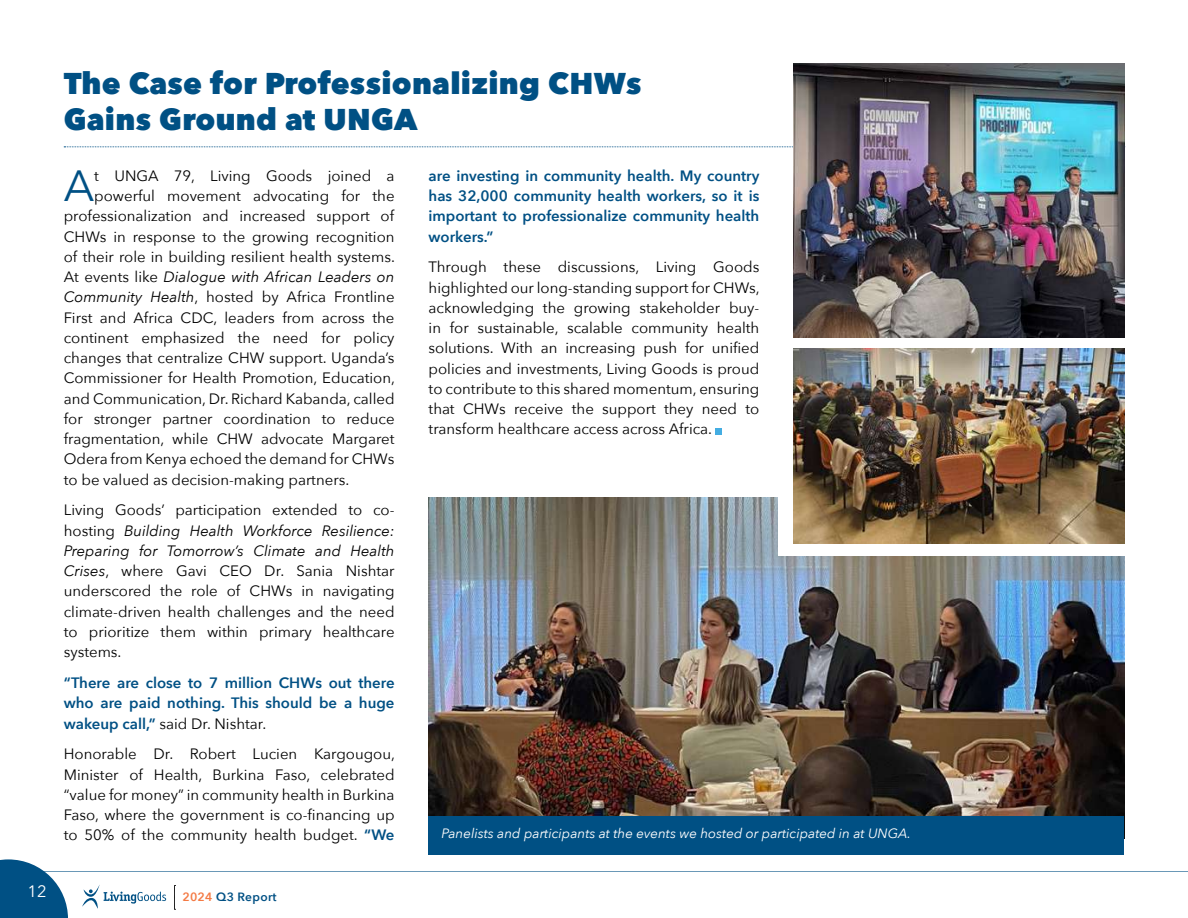
<style>
.page{position:relative;width:1188px;height:918px;background:#fff}
.page>*{position:absolute;margin:0;border:0;box-sizing:border-box;transform-origin:0 0}
.t1{font:43.65px "Avenir Next";color:#005084}
.t2{font:800 30px/36px "Avenir Next";letter-spacing:.01em;color:#005084}
.t3{font:16.5px "Avenir Next";color:#fff}
.t4{font:15px/20.2px "Avenir Next";color:#000;text-align:justify}
.t5{font:600 15px/20.2px "Avenir Next";color:#005084;text-align:justify}
.t6{font:italic 15px "Avenir Next";color:#000}
.t7{font:italic 13.5px "Avenir Next";color:#fff}
.t8{font:600 12px "Avenir Next";letter-spacing:.025em;color:#005084}
.s1{font-style:normal}
.s2{font-style:italic}
.s3{font-weight:400;color:#000}
.s4{font-weight:600;color:#005084}
.s5{color:#f47a44}
</style>
<div class="page">
<hr style="left:0;top:871px;width:1188px;height:1px;background:#005084">
<svg style="left:174px;top:885px;width:2px;height:25px"></svg>
<svg style="left:82px;top:885px;width:84px;height:24px"></svg>
<svg style="left:0;top:859px;width:68px;height:59px"></svg>
<svg style="left:64px;top:146px;width:1061px;height:1px"></svg>
<img style="left:793px;top:64px;width:331px;height:273px">
<img style="left:429px;top:498px;width:695px;height:318px">
<div style="left:429px;top:816px;width:695px;height:39px;background:#005084"></div>
<div style="left:715px;top:428px;width:7px;height:6px;background:#44ade2"></div>
<div style="left:778px;top:349px;width:357px;height:207px;background:#fff"></div>
<img style="left:793px;top:349px;width:331px;height:194px">
<p class="t3" style="left:27px;top:877px;width:21px">12</p>
<h2 class="t2" style="left:64px;top:65px;width:579px">The Case for Professionalizing CHWs<br>Gains Ground at UNGA</h2>
<h1 class="t1" style="left:64px;top:149px;width:32px">A</h1>
<p class="t4" style="left:94px;top:165px;width:302px">t UNGA 79, Living Goods joined a</p>
<p class="t4" style="left:94px;top:185px;width:302px">powerful movement advocating for the</p>
<p class="t4" style="left:64px;top:205px;width:332px">professionalization and increased support of</p>
<p class="t4" style="left:64px;top:226px;width:332px">CHWs in response to the growing recognition</p>
<p class="t4" style="left:64px;top:246px;width:333px">of their role in building resilient health systems.</p>
<p class="t6" style="left:64px;top:264px;width:332px"><span class="s1">At events like</span> Dialogue with African Leaders on</p>
<p class="t4" style="left:64px;top:286px;width:332px"><span class="s2">Community Health</span>, hosted by Africa Frontline</p>
<p class="t4" style="left:64px;top:307px;width:332px">First and Africa CDC, leaders from across the</p>
<p class="t4" style="left:64px;top:327px;width:332px">continent emphasized the need for policy</p>
<p class="t4" style="left:64px;top:347px;width:332px">changes that centralize CHW support. Uganda’s</p>
<p class="t4" style="left:64px;top:367px;width:333px">Commissioner for Health Promotion, Education,</p>
<p class="t4" style="left:64px;top:388px;width:332px">and Communication, Dr. Richard Kabanda, called</p>
<p class="t4" style="left:64px;top:408px;width:332px">for stronger partner coordination to reduce</p>
<p class="t4" style="left:64px;top:428px;width:332px">fragmentation, while CHW advocate Margaret</p>
<p class="t4" style="left:64px;top:448px;width:332px">Odera from Kenya echoed the demand for CHWs</p>
<p class="t4" style="left:64px;top:469px;width:287px">to be valued as decision-making partners.</p>
<p class="t4" style="left:64px;top:499px;width:332px">Living Goods’ participation extended to co&shy;hosting <span class="s2">Building Health Workforce Resilience:<br>Preparing for Tomorrow’s Climate and Health Crises</span>, where Gavi CEO Dr. Sania Nishtar underscored the role of CHWs in navigating climate-driven health challenges and the need to prioritize them within primary healthcare systems.</p>
<p class="t5" style="left:64px;top:672px;width:332px">“There are close to 7 million CHWs out there who are paid nothing. This should be a huge wakeup call,” <span class="s3">said Dr. Nishtar.</span></p>
<p class="t4" style="left:64px;top:743px;width:333px">Honorable Dr. Robert Lucien Kargougou, Minister of Health, Burkina Faso, celebrated “value for money” in community health in Burkina Faso, where the government is co-financing up to 50% of the community health budget. <span class="s4">“We</span></p>
<p class="t8" style="left:182px;top:887px;width:96px"><span class="s5">2024</span> Q3 Report</p>
<p class="t5" style="left:429px;top:165px;width:332px">are investing in community health. My country has 32,000 community health workers, so it is important to professionalize community health workers.”</p>
<p class="t4" style="left:429px;top:256px;width:333px">Through these discussions, Living Goods highlighted our long-standing support for CHWs, acknowledging the growing stakeholder buy&shy;in for sustainable, scalable community health solutions. With an increasing push for unified policies and investments, Living Goods is proud to contribute to this shared momentum, ensuring that CHWs receive the support they need to transform healthcare access across Africa.</p>
<p class="t7" style="left:441px;top:822px;width:471px">Panelists and participants at the events we hosted or participated in at UNGA.</p>
</div>
